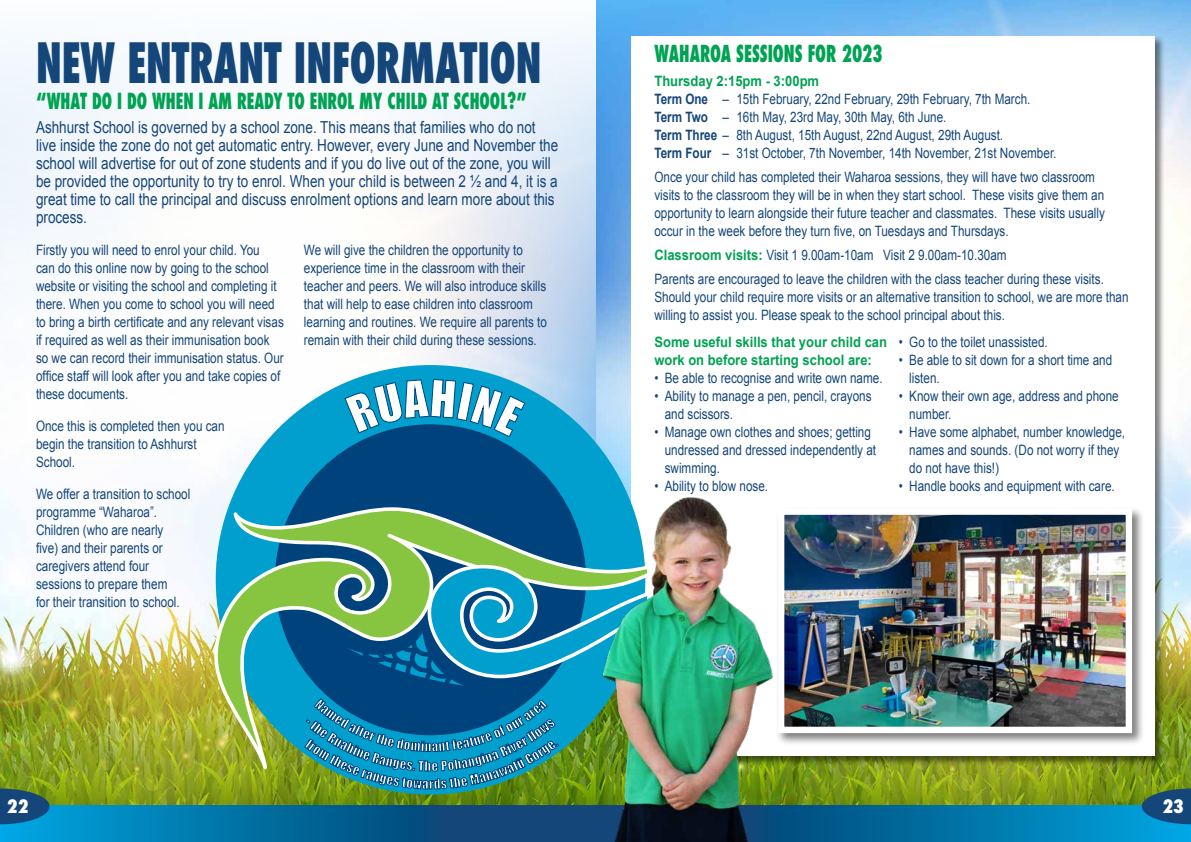
<style>
.page{position:relative;width:1191px;height:842px;background:#fff}
.page>*{position:absolute;margin:0;border:0;box-sizing:border-box;transform-origin:0 0}
.t1{font:800 condensed 54px "Futura";color:#154679;scale:.75 1}
.t2{font:800 condensed 22.8px "Futura";color:#00a253;scale:.75 1}
.t3{font:800 condensed 21.6px "Futura";color:#00a253;scale:.75 1}
.t4{font:800 condensed 18px "Futura";color:#fff}
.t5{font:16.5px/18px "Arial";color:#154679;scale:.82 1}
.t6{font:14.3px/18px "Arial";color:#154679;scale:.82 1}
.t7{font:700 14.3px/18px "Arial";color:#00a253;scale:.91 1}
.s1{font-weight:700;color:#00a253}
.s2{font-weight:700}
</style>
<div class="page">
<img style="left:0;top:0;width:1191px;height:806px">
<div style="left:631px;top:36px;width:534px;height:730px;background:#000;opacity:.5"></div>
<div style="left:631px;top:36px;width:524px;height:719px;background:#fff"></div>
<svg style="left:0;top:0;width:595px;height:683px"></svg>
<svg style="left:846px;top:806px;width:345px;height:36px;background:#007eb2"></svg>
<svg style="left:0;top:806px;width:519px;height:36px;background:#036ca0"></svg>
<svg style="left:0;top:788px;width:50px;height:36px;background:#1e5876"></svg>
<svg style="left:1141px;top:788px;width:50px;height:36px;background:#1f5a75"></svg>
<div style="left:216px;top:365px;width:429px;height:429px;background:#009fce;border-radius:50%"></div>
<div style="left:275px;top:424px;width:311px;height:311px;background:#00437c;border-radius:50%"></div>
<svg style="left:212px;top:507px;width:307px;height:262px"></svg>
<svg style="left:341px;top:562px;width:178px;height:125px"></svg>
<svg style="left:344px;top:379px;width:181px;height:58px"></svg>
<svg style="left:304px;top:698px;width:215px;height:99px"></svg>
<div style="left:776px;top:506px;width:368px;height:240px;background:#000;opacity:.5"></div>
<img style="left:846px;top:515px;width:279px;height:211px">
<div style="left:778px;top:508px;width:354px;height:225px;border:6px solid #fff"></div>
<img style="left:519px;top:469px;width:327px;height:373px">
<h1 class="t1" style="left:36px;top:26px;width:675px">NEW ENTRANT INFORMATION</h1>
<h3 class="t3" style="left:36px;top:87px;width:656px">“WHAT DO I DO WHEN I AM READY TO ENROL MY CHILD AT SCHOOL?”</h3>
<p class="t5" style="left:36px;top:118px;width:638px">Ashhurst School is governed by a school zone. This means that families who do not live inside the zone do not get automatic entry. However, every June and November the school will advertise for out of zone students and if you do live out of the zone, you will be provided the opportunity to try to enrol. When your child is between 2 ½ and 4, it is a great time to call the principal and discuss enrolment options and learn more about this process.</p>
<p class="t6" style="left:36px;top:241px;width:304px">Firstly you will need to enrol your child. You<br>can do this online now by going to the school website or visiting the school and completing it there. When you come to school you will need to bring a birth certificate and any relevant visas if required as well as their immunisation book so we can record their immunisation status. Our office staff will look after you and take copies of these documents.</p>
<p class="t6" style="left:36px;top:417px;width:231px">Once this is completed then you can begin the transition to Ashhurst<br>School.</p>
<p class="t6" style="left:36px;top:485px;width:190px">We offer a transition to school programme “Waharoa”.<br>Children (who are nearly<br>five) and their parents or caregivers attend four sessions to prepare them<br>for their transition to school.</p>
<p class="t6" style="left:304px;top:241px;width:298px">We will give the children the opportunity to experience time in the classroom with their teacher and peers. We will also introduce skills that will help to ease children into classroom learning and routines. We require all parents to remain with their child during these sessions.</p>
<h2 class="t2" style="left:654px;top:38px;width:306px">WAHAROA SESSIONS FOR 2023</h2>
<p class="t6" style="left:654px;top:72px;width:489px"><span class="s1">Thursday 2:15pm - 3:00pm<br></span><span class="s2">Term One</span> – 15th February, 22nd February, 29th February, 7th March.<br><span class="s2">Term Two</span> – 16th May, 23rd May, 30th May, 6th June.<br><span class="s2">Term Three</span> – 8th August, 15th August, 22nd August, 29th August.<br><span class="s2">Term Four</span> – 31st October, 7th November, 14th November, 21st November.</p>
<p class="t6" style="left:654px;top:168px;width:551px">Once your child has completed their Waharoa sessions, they will have two classroom visits to the classroom they will be in when they start school. These visits give them an opportunity to learn alongside their future teacher and classmates. These visits usually occur in the week before they turn five, on Tuesdays and Thursdays.</p>
<p class="t6" style="left:654px;top:243px;width:547px;line-height:24px"><span class="s1">Classroom visits:</span> Visit 1 9.00am-10am Visit 2 9.00am-10.30am<br>Parents are encouraged to leave the children with the class teacher during these visits.</p>
<p class="t6" style="left:654px;top:288px;width:580px">Should your child require more visits or an alternative transition to school, we are more than willing to assist you. Please speak to the school principal about this.</p>
<p class="t7" style="left:654px;top:333px;width:257px">Some useful skills that your child can work on before starting school are:</p>
<p class="t6" style="left:654px;top:369px;width:277px">• Be able to recognise and write own name.</p>
<p class="t6" style="left:664px;top:387px;width:254px;text-indent:-10px">• Ability to manage a pen, pencil, crayons and scissors.</p>
<p class="t6" style="left:664px;top:423px;width:259px;text-indent:-10px">• Manage own clothes and shoes; getting undressed and dressed independently at swimming.</p>
<p class="t6" style="left:654px;top:477px;width:138px">• Ability to blow nose.</p>
<p class="t6" style="left:899px;top:333px;width:180px">• Go to the toilet unassisted.</p>
<p class="t6" style="left:909px;top:351px;width:249px;text-indent:-10px">• Be able to sit down for a short time and listen.</p>
<p class="t6" style="left:909px;top:387px;width:257px;text-indent:-10px">• Know their own age, address and phone number.</p>
<p class="t6" style="left:909px;top:423px;width:265px;text-indent:-10px">• Have some alphabet, number knowledge, names and sounds. (Do not worry if they do not have this!)</p>
<p class="t6" style="left:899px;top:477px;width:262px">• Handle books and equipment with care.</p>
<p class="t4" style="left:7px;top:794px;width:23px">22</p>
<p class="t4" style="left:1162px;top:794px;width:23px">23</p>
</div>
